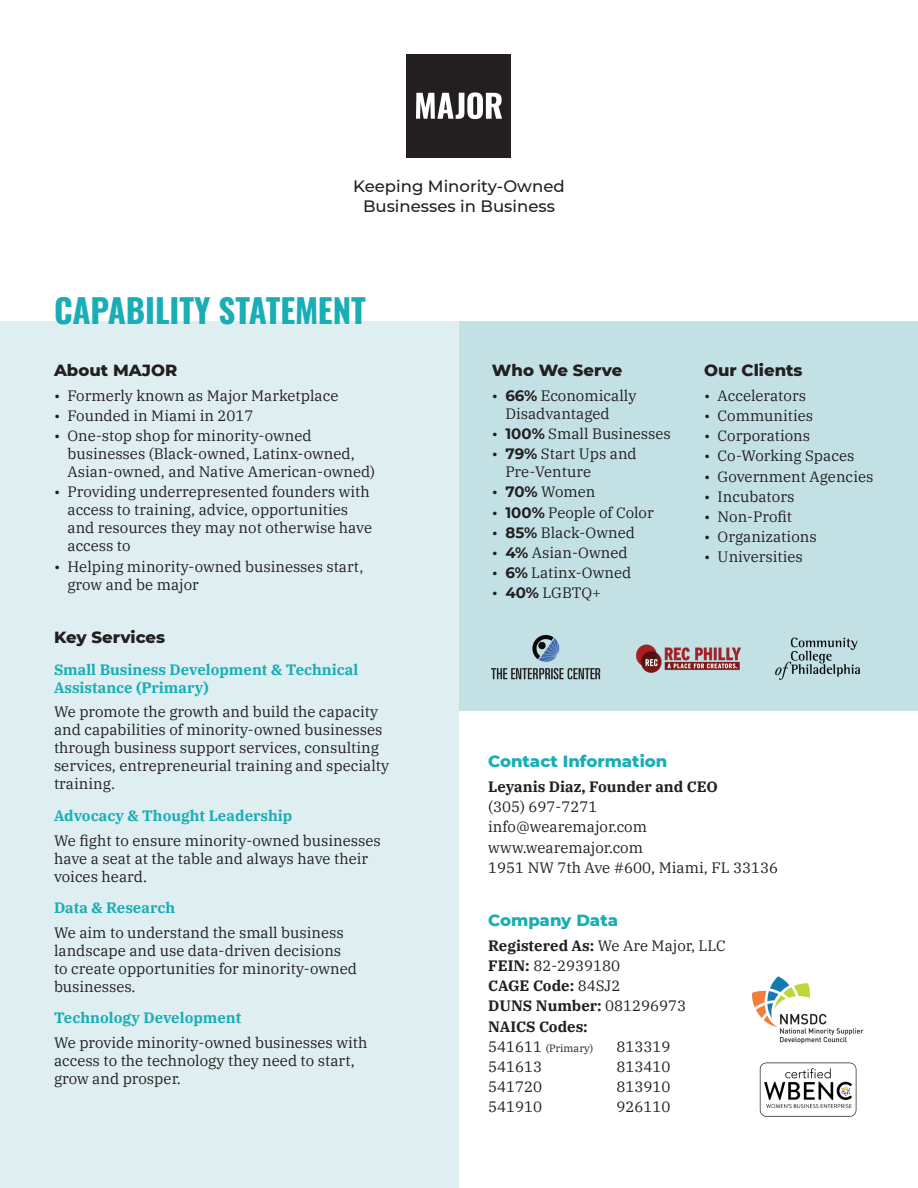
<style>
.page{position:relative;width:918px;height:1188px;background:#fff}
.page>*{position:absolute;margin:0;border:0;box-sizing:border-box;transform-origin:0 0}
.t1{font:700 33px "Oswald";color:#19aeb6}
.t2{font:500 16.5px/19.8px "Montserrat";color:#231f20;text-align:center}
.Section_Header{font:800 16.5px "Montserrat";color:#231f20}
.Section_Header-2{font:800 16.5px "Montserrat";color:#19aeb6}
.Bullets{font:15px/18px "IBM Plex Serif";color:#231f20}
.text{font:15px "IBM Plex Serif";color:#231f20}
.Bullets-2{font:700 15px/18px "IBM Plex Serif";color:#19aeb6}
.text-2{font:700 15px "IBM Plex Serif";color:#231f20}
.text-3{font:10.5px "IBM Plex Serif";color:#231f20}
.s1{font-family:"Montserrat";font-weight:700}
.s2{font-weight:700}
.s3{font-weight:400}
.s4{font-size:15px}
</style>
<div class="page">
<div style="left:459px;top:322px;width:459px;height:389px;background:#c3e1e5"></div>
<div style="left:407px;top:54px;width:104px;height:104px;background:#231f20"></div>
<svg style="left:416px;top:92px;width:86px;height:27px"></svg>
<div style="left:0;top:322px;width:459px;height:866px;background:#dfeff1"></div>
<img style="left:752px;top:976px;width:112px;height:68px">
<img style="left:759px;top:1062px;width:98px;height:55px">
<img style="left:492px;top:635px;width:108px;height:45px">
<img style="left:636px;top:644px;width:105px;height:29px">
<img style="left:775px;top:637px;width:85px;height:43px">
<p class="t2" style="left:353px;top:176px;width:213px">Keeping Minority-Owned<br>Businesses in Business</p>
<p class="t1" style="left:54px;top:282px;width:313px">CAPABILITY STATEMENT</p>
<p class="Section_Header" style="left:54px;top:358px;width:125px">About MAJOR</p>
<p class="Bullets" style="left:54px;top:385px;width:286px">• Formerly known as Major Marketplace</p>
<p class="Bullets" style="left:54px;top:406px;width:201px">• Founded in Miami in 2017</p>
<p class="Bullets" style="left:68px;top:426px;width:309px;text-indent:-14px">• One-stop shop for minority-owned businesses (Black-owned, Latinx-owned,<br>Asian-owned, and Native American-owned)</p>
<p class="Bullets" style="left:68px;top:482px;width:306px;text-indent:-14px">• Providing underrepresented founders with access to training, advice, opportunities and resources they may not otherwise have access to</p>
<p class="Bullets" style="left:68px;top:556px;width:297px;text-indent:-14px">• Helping minority-owned businesses start, grow and be major</p>
<p class="Section_Header" style="left:54px;top:625px;width:113px">Key Services</p>
<p class="Bullets-2" style="left:54px;top:659px;width:306px">Small Business Development &amp; Technical<br>Assistance (Primary)</p>
<p class="Bullets" style="left:54px;top:702px;width:337px">We promote the growth and build the capacity and capabilities of minority-owned businesses through business support services, consulting services, entrepreneurial training and specialty training.</p>
<p class="Bullets-2" style="left:54px;top:805px;width:240px">Advocacy &amp; Thought Leadership</p>
<p class="Bullets" style="left:54px;top:830px;width:328px">We fight to ensure minority-owned businesses have a seat at the table and always have their voices heard.</p>
<p class="Bullets-2" style="left:54px;top:898px;width:123px">Data &amp; Research</p>
<p class="Bullets" style="left:54px;top:922px;width:304px">We aim to understand the small business landscape and use data-driven decisions to create opportunities for minority-owned businesses.</p>
<p class="Bullets-2" style="left:54px;top:1008px;width:189px">Technology Development</p>
<p class="Bullets" style="left:54px;top:1033px;width:315px">We provide minority-owned businesses with access to the technology they need to start, grow and prosper.</p>
<p class="Section_Header" style="left:492px;top:358px;width:132px">Who We Serve</p>
<p class="Bullets" style="left:505px;top:385px;width:132px;text-indent:-14px">• <span class="s1">66%</span> Economically<br>Disadvantaged</p>
<p class="Bullets" style="left:492px;top:424px;width:180px">• <span class="s1">100%</span> Small Businesses</p>
<p class="Bullets" style="left:505px;top:444px;width:133px;text-indent:-14px">• <span class="s1">79%</span> Start Ups and<br>Pre-Venture</p>
<p class="Bullets" style="left:492px;top:482px;width:105px">• <span class="s1">70%</span> Women</p>
<p class="Bullets" style="left:492px;top:502px;width:163px">• <span class="s1">100%</span> People of Color</p>
<p class="Bullets" style="left:492px;top:522px;width:145px">• <span class="s1">85%</span> Black-Owned</p>
<p class="Bullets" style="left:492px;top:542px;width:137px">• <span class="s1">4%</span> Asian-Owned</p>
<p class="Bullets" style="left:492px;top:562px;width:141px">• <span class="s1">6%</span> Latinx-Owned</p>
<p class="Bullets" style="left:492px;top:583px;width:111px">• <span class="s1">40%</span> LGBTQ+</p>
<p class="Section_Header" style="left:704px;top:358px;width:100px">Our Clients</p>
<p class="Bullets" style="left:704px;top:385px;width:103px">• Accelerators</p>
<p class="Bullets" style="left:704px;top:406px;width:111px">• Communities</p>
<p class="Bullets" style="left:704px;top:426px;width:108px">• Corporations</p>
<p class="Bullets" style="left:704px;top:446px;width:152px">• Co-Working Spaces</p>
<p class="Bullets" style="left:704px;top:466px;width:171px">• Government Agencies</p>
<p class="Bullets" style="left:704px;top:486px;width:92px">• Incubators</p>
<p class="Bullets" style="left:704px;top:506px;width:90px">• Non-Profit</p>
<p class="Bullets" style="left:704px;top:526px;width:114px">• Organizations</p>
<p class="Bullets" style="left:704px;top:547px;width:100px">• Universities</p>
<p class="Section_Header-2" style="left:488px;top:749px;width:181px">Contact Information</p>
<p class="text-2" style="left:488px;top:775px;width:231px">Leyanis Diaz, Founder and CEO</p>
<p class="text" style="left:488px;top:795px;width:111px">(305) 697-7271</p>
<p class="text" style="left:488px;top:816px;width:160px">info@wearemajor.com</p>
<p class="text" style="left:488px;top:836px;width:156px">www.wearemajor.com</p>
<p class="text" style="left:488px;top:856px;width:291px">1951 NW 7th Ave #600, Miami, FL 33136</p>
<p class="Section_Header-2" style="left:488px;top:908px;width:131px">Company Data</p>
<p class="text" style="left:488px;top:934px;width:239px"><span class="s2">Registered As:</span> We Are Major, LLC</p>
<p class="text" style="left:488px;top:954px;width:133px"><span class="s2">FEIN:</span> 82-2939180</p>
<p class="text-2" style="left:488px;top:974px;width:134px">CAGE Code: <span class="s3">84SJ2</span></p>
<p class="text-2" style="left:488px;top:994px;width:200px">DUNS Number: <span class="s3">081296973</span></p>
<p class="text-2" style="left:488px;top:1014px;width:101px">NAICS Codes:</p>
<p class="text-3" style="left:488px;top:1040px;width:107px"><span class="s4">541611</span> (Primary)</p>
<p class="text" style="left:488px;top:1055px;width:55px">541613</p>
<p class="text" style="left:488px;top:1075px;width:55px">541720</p>
<p class="text" style="left:488px;top:1095px;width:55px">541910</p>
<p class="text" style="left:616px;top:1035px;width:55px">813319</p>
<p class="text" style="left:616px;top:1055px;width:55px">813410</p>
<p class="text" style="left:616px;top:1075px;width:55px">813910</p>
<p class="text" style="left:616px;top:1095px;width:55px">926110</p>
</div>
